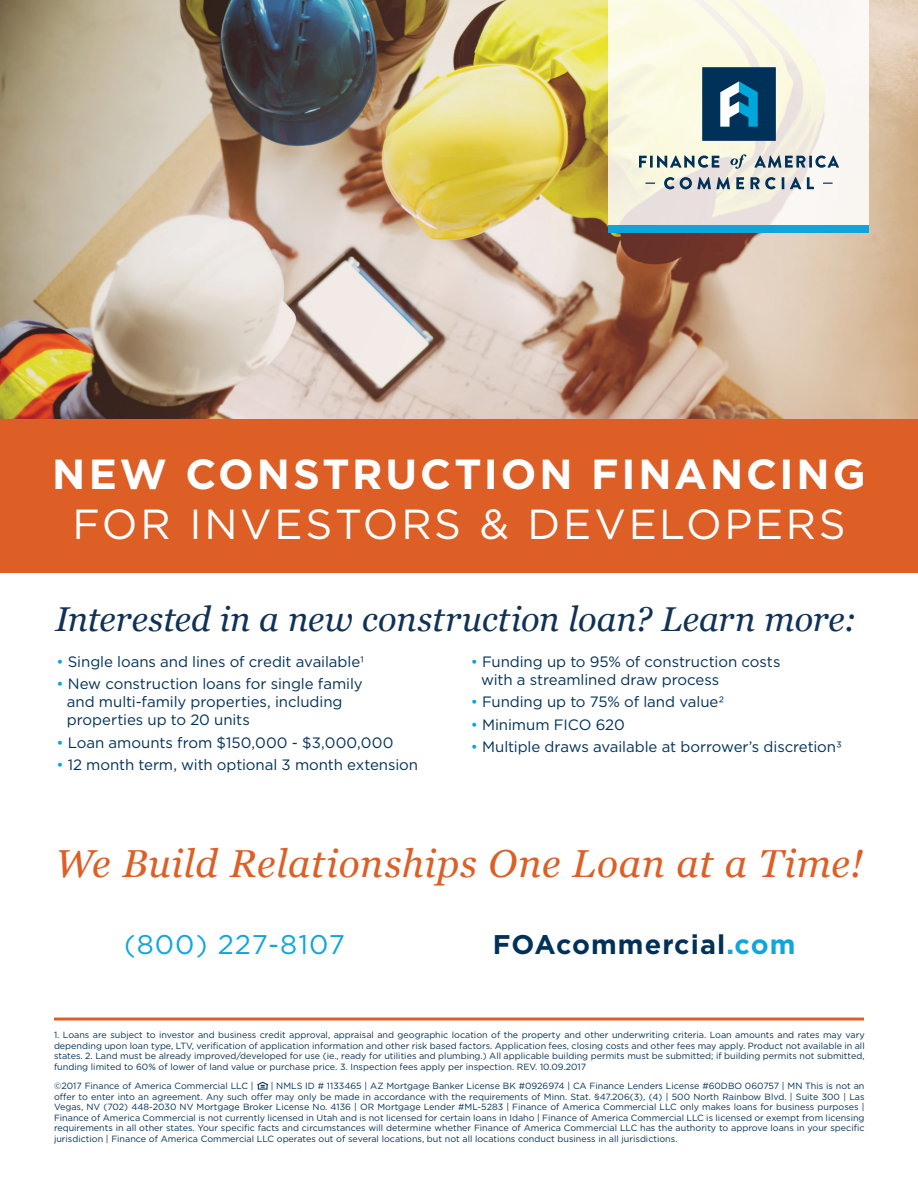
<style>
.page{position:relative;width:918px;height:1188px;background:#fff}
.page>*{position:absolute;margin:0;border:0;box-sizing:border-box;transform-origin:0 0}
.t1{font:700 42px "Gotham";letter-spacing:.07em;color:#fff}
.t2{font:42px "Gotham";letter-spacing:.06em;color:#fff}
.t3{font:italic 39px "Georgia";letter-spacing:.015em;color:#dd5f26}
.t4{font:italic 34.5px "Georgia";color:#103257}
.t5{font:700 27px "Gotham";letter-spacing:.04em;color:#003158}
.t6{font:27px "Gotham";letter-spacing:.04em;color:#0ea6dc}
.t7{font:15px/18px "Gotham";letter-spacing:-.005em;color:#003158}
.t8{font:9px/10.5px "Gotham";color:#003158;text-align:justify}
.s1{color:#00a7dc}
.s2{color:#0ea6dc}
</style>
<div class="page">
<img style="left:0;top:0;width:918px;height:419px">
<div style="left:0;top:419px;width:918px;height:153px;background:#dd5f26"></div>
<hr style="left:54px;top:1018px;width:810px;height:3px;background:#dd5f26">
<svg style="left:257px;top:1082px;width:11px;height:8px"></svg>
<svg style="left:608px;top:0;width:260px;height:225px;fill:#faf7e1"></svg>
<div style="left:608px;top:225px;width:260px;height:8px;background:#0fa5dc"></div>
<svg style="left:639px;top:156px;width:80px;height:12px"></svg>
<svg style="left:754px;top:156px;width:85px;height:12px"></svg>
<svg style="left:730px;top:154px;width:16px;height:15px"></svg>
<div style="left:702px;top:67px;width:74px;height:74px;background:#003158"></div>
<svg style="left:720px;top:81px;width:38px;height:46px"></svg>
<svg style="left:664px;top:177px;width:66px;height:12px"></svg>
<svg style="left:736px;top:177px;width:8px;height:12px"></svg>
<svg style="left:750px;top:177px;width:26px;height:12px"></svg>
<svg style="left:782px;top:177px;width:2px;height:12px"></svg>
<svg style="left:790px;top:177px;width:11px;height:12px"></svg>
<svg style="left:807px;top:177px;width:7px;height:12px"></svg>
<h1 class="t1" style="left:52px;top:446px;width:815px">NEW CONSTRUCTION FINANCING</h1>
<h1 class="t2" style="left:72px;top:497px;width:775px">FOR INVESTORS &amp; DEVELOPERS</h1>
<h3 class="t4" style="left:56px;top:597px;width:803px">Interested in a new construction loan? Learn more:</h3>
<h3 class="t7" style="left:56px;top:652px;width:310px"><span class="s1">•</span> Single loans and lines of credit available1</h3>
<h3 class="t7" style="left:67px;top:674px;width:297px;text-indent:-10px"><span class="s1">•</span> New construction loans for single family and multi-family properties, including properties up to 20 units</h3>
<h3 class="t7" style="left:56px;top:733px;width:339px"><span class="s1">•</span> Loan amounts from $150,000 - $3,000,000</h3>
<h3 class="t7" style="left:56px;top:755px;width:363px"><span class="s1">•</span> 12 month term, with optional 3 month extension</h3>
<h3 class="t7" style="left:481px;top:652px;width:301px;text-indent:-11px"><span class="s1">•</span> Funding up to 95% of construction costs with a streamlined draw process</h3>
<h3 class="t7" style="left:471px;top:692px;width:255px"><span class="s1">•</span> Funding up to 75% of land value2</h3>
<h3 class="t7" style="left:471px;top:715px;width:156px"><span class="s1">•</span> Minimum FICO 620</h3>
<h3 class="t7" style="left:471px;top:737px;width:373px"><span class="s1">•</span> Multiple draws available at borrower’s discretion3</h3>
<h2 class="t3" style="left:56px;top:839px;width:809px">We Build Relationships One Loan at a Time!</h2>
<h3 class="t6" style="left:124px;top:928px;width:222px">(800) 227-8107</h3>
<h3 class="t5" style="left:493px;top:927px;width:304px">FOAcommercial<span class="s2">.com</span></h3>
<p class="t8" style="left:54px;top:1029px;width:812px">1. Loans are subject to investor and business credit approval, appraisal and geographic location of the property and other underwriting criteria. Loan amounts and rates may vary depending upon loan type, LTV, verification of application information and other risk based factors. Application fees, closing costs and other fees may apply. Product not available in all states. 2. Land must be already improved/developed for use (ie., ready for utilities and plumbing.) All applicable building permits must be submitted; if building permits not submitted, funding limited to 60% of lower of land value or purchase price. 3. Inspection fees apply per inspection. REV. 10.09.2017</p>
<p class="t8" style="left:54px;top:1080px;width:201px">©2017 Finance of America Commercial LLC |</p>
<p class="t8" style="left:54px;top:1080px;width:812px;text-indent:217px">| NMLS ID # 1133465 | AZ Mortgage Banker License BK #0926974 | CA Finance Lenders License #60DBO 060757 | MN This is not an offer to enter into an agreement. Any such offer may only be made in accordance with the requirements of Minn. Stat. §47.206(3), (4) | 500 North Rainbow Blvd. | Suite 300 | Las Vegas, NV (702) 448-2030 NV Mortgage Broker License No. 4136 | OR Mortgage Lender #ML-5283 | Finance of America Commercial LLC only makes loans for business purposes | Finance of America Commercial is not currently licensed in Utah and is not licensed for certain loans in Idaho | Finance of America Commercial LLC is licensed or exempt from licensing requirements in all other states. Your specific facts and circumstances will determine whether Finance of America Commercial LLC has the authority to approve loans in your specific jurisdiction | Finance of America Commercial LLC operates out of several locations, but not all locations conduct business in all jurisdictions.</p>
</div>
